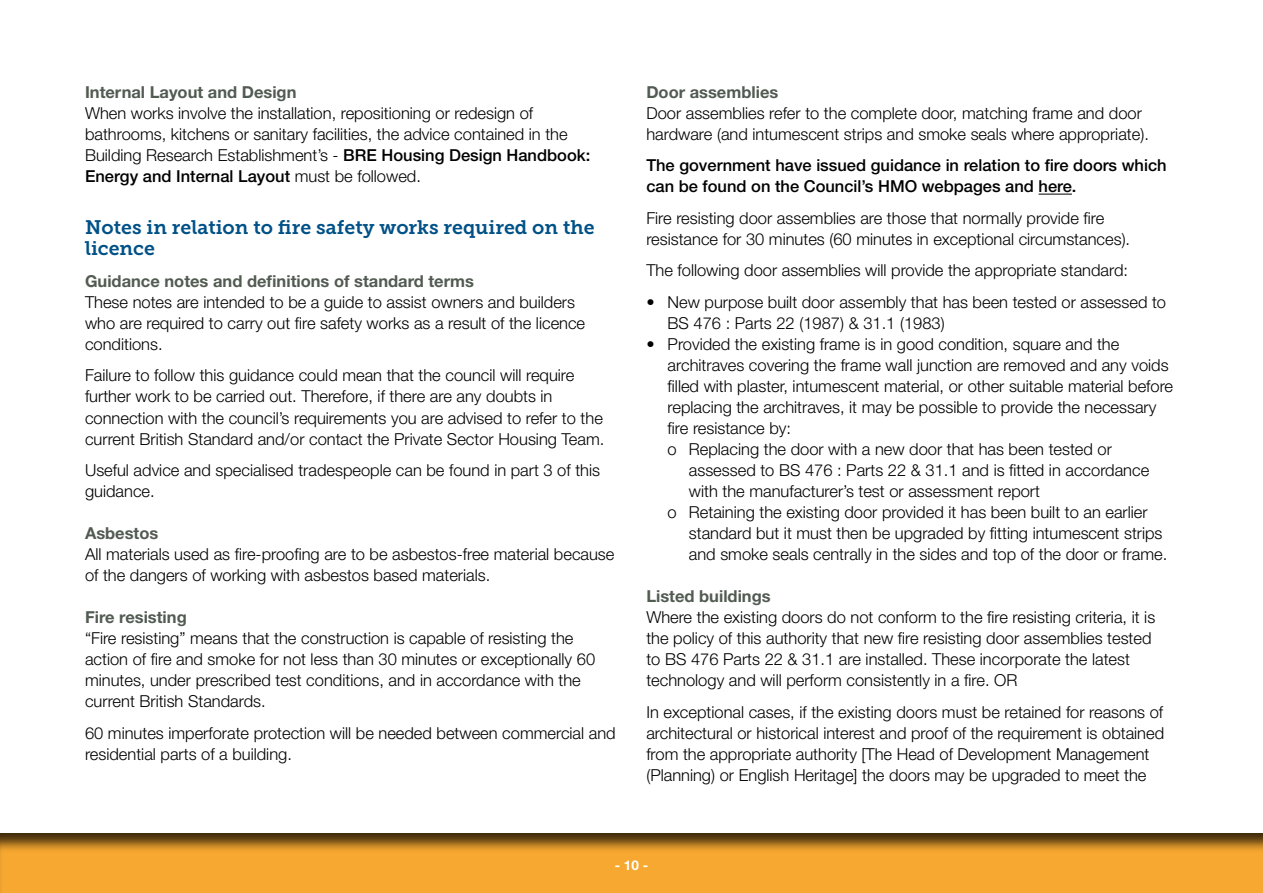
<style>
.page{position:relative;width:1263px;height:893px;background:#fff}
.page>*{position:absolute;margin:0;border:0;box-sizing:border-box;transform-origin:0 0}
.t1{font:19.5px/21px "Museo Slab 700";color:#005187}
.t2{font:300 16.5px/21px "Helvetica Neue";color:#000}
.t3{font:700 16.5px "Helvetica Neue";color:#525b52}
.t4{font:500 16.5px/21px "Helvetica Neue";color:#000}
.t5{font:700 13.5px "Helvetica Neue";color:#fff}
.s1{font-weight:500}
</style>
<div class="page">
<div style="left:0;top:822px;width:1263px;height:71px;background:#000;opacity:.75"></div>
<hr style="left:1038px;top:194px;width:34px;height:1px;background:#000">
<p class="t3" style="left:85px;top:82px;width:213px">Internal Layout and Design</p>
<p class="t2" style="left:85px;top:102px;width:507px">When works involve the installation, repositioning or redesign of bathrooms, kitchens or sanitary facilities, the advice contained in the Building Research Establishment’s - <span class="s1">BRE Housing Design Handbook:<br>Energy and Internal Layout</span> must be followed.</p>
<p class="t1" style="left:85px;top:217px;width:511px">Notes in relation to fire safety works required on the licence</p>
<p class="t3" style="left:85px;top:271px;width:390px">Guidance notes and definitions of standard terms</p>
<p class="t2" style="left:85px;top:291px;width:502px">These notes are intended to be a guide to assist owners and builders who are required to carry out fire safety works as a result of the licence conditions.</p>
<p class="t2" style="left:85px;top:365px;width:519px">Failure to follow this guidance could mean that the council will require further work to be carried out. Therefore, if there are any doubts in connection with the council’s requirements you are advised to refer to the current British Standard and/or contact the Private Sector Housing Team.</p>
<p class="t2" style="left:85px;top:459px;width:516px">Useful advice and specialised tradespeople can be found in part 3 of this guidance.</p>
<p class="t3" style="left:85px;top:523px;width:75px">Asbestos</p>
<p class="t2" style="left:85px;top:543px;width:531px">All materials used as fire-proofing are to be asbestos-free material because of the dangers of working with asbestos based materials.</p>
<p class="t3" style="left:85px;top:607px;width:103px">Fire resisting</p>
<p class="t2" style="left:85px;top:627px;width:512px">“Fire resisting” means that the construction is capable of resisting the action of fire and smoke for not less than 30 minutes or exceptionally 60 minutes, under prescribed test conditions, and in accordance with the current British Standards.</p>
<p class="t2" style="left:85px;top:722px;width:532px">60 minutes imperforate protection will be needed between commercial and residential parts of a building.</p>
<p class="t3" style="left:646px;top:82px;width:133px">Door assemblies</p>
<p class="t2" style="left:646px;top:102px;width:501px">Door assemblies refer to the complete door, matching frame and door hardware (and intumescent strips and smoke seals where appropriate).</p>
<p class="t4" style="left:646px;top:155px;width:522px">The government have issued guidance in relation to fire doors which can be found on the Council’s HMO webpages and here.</p>
<p class="t2" style="left:646px;top:207px;width:482px">Fire resisting door assemblies are those that normally provide fire resistance for 30 minutes (60 minutes in exceptional circumstances).</p>
<p class="t2" style="left:646px;top:260px;width:483px">The following door assemblies will provide the appropriate standard:</p>
<p class="t2" style="left:668px;top:291px;width:500px;text-indent:-21px">• New purpose built door assembly that has been tested or assessed to<br>BS 476 : Parts 22 (1987) &amp; 31. 1 (1983)</p>
<p class="t2" style="left:668px;top:333px;width:507px;text-indent:-21px">• Provided the existing frame is in good condition, square and the architraves covering the frame wall junction are removed and any voids filled with plaster, intumescent material, or other suitable material before replacing the architraves, it may be possible to provide the necessary fire resistance by:<br>o Replacing the door with a new door that has been tested or</p>
<p class="t2" style="left:689px;top:459px;width:462px">assessed to BS 476 : Parts 22 &amp; 31. 1 and is fitted in accordance</p>
<p class="t2" style="left:689px;top:480px;width:353px">with the manufacturer’s test or assessment report</p>
<p class="t2" style="left:668px;top:501px;width:482px">o Retaining the existing door provided it has been built to an earlier</p>
<p class="t2" style="left:689px;top:522px;width:475px">standard but it must then be upgraded by fitting intumescent strips</p>
<p class="t2" style="left:689px;top:543px;width:477px">and smoke seals centrally in the sides and top of the door or frame.</p>
<p class="t3" style="left:646px;top:586px;width:126px">Listed buildings</p>
<p class="t2" style="left:646px;top:606px;width:510px">Where the existing doors do not conform to the fire resisting criteria, it is the policy of this authority that new fire resisting door assemblies tested to BS 476 Parts 22 &amp; 31. 1 are installed. These incorporate the latest technology and will perform consistently in a fire. OR</p>
<p class="t2" style="left:646px;top:701px;width:519px">In exceptional cases, if the existing doors must be retained for reasons of architectural or historical interest and proof of the requirement is obtained from the appropriate authority [The Head of Development Management (Planning) or English Heritage] the doors may be upgraded to meet the</p>
<p class="t5" style="left:615px;top:857px;width:35px">- 10 -</p>
</div>
